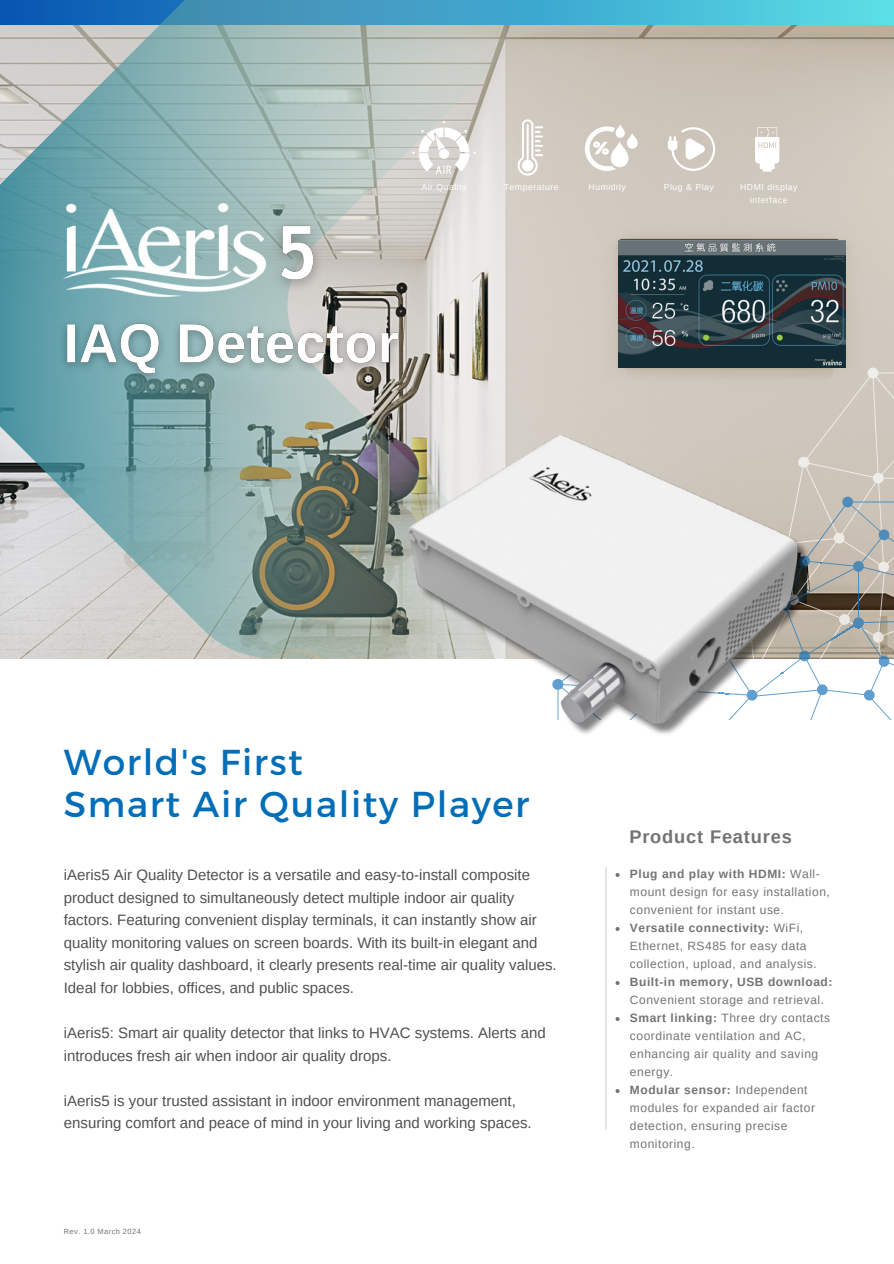
<style>
.page{position:relative;width:894px;height:1264px;background:#fff}
.page>*{position:absolute;margin:0;border:0;box-sizing:border-box;transform-origin:0 0}
.t1{font:36px/42.8px "Montserrat";letter-spacing:.045em;color:#036eb8}
.t2{font:700 18.3px "Arimo";letter-spacing:.045em;color:#737373}
.t3{font:15px/22.5px "Arimo";color:#505050}
.t4{font:12px/18px "Arimo";letter-spacing:.045em;color:#737373}
.t5{font:8.7px/13px "Arimo";letter-spacing:.06em;color:#fff;text-align:center}
.t6{font:7.5px "Arimo";letter-spacing:.06em;color:#737373}
.s1{font-weight:700}
</style>
<div class="page">
<img style="left:0;top:25px;width:893px;height:633px">
<img style="left:618px;top:240px;width:226px;height:127px">
<svg style="left:609px;top:0;width:284px;height:25px;background:#4fc9dd"></svg>
<svg style="left:0;top:0;width:609px;height:657px;background:#a1b5b5"></svg>
<hr style="left:605px;top:867px;width:1px;height:262px;background:#cecfcd">
<svg style="left:685px;top:367px;width:208px;height:129px;background:#ccc5bb"></svg>
<svg style="left:814px;top:496px;width:79px;height:223px"></svg>
<img style="left:404px;top:434px;width:410px;height:301px">
<img style="left:64px;top:204px;width:201px;height:92px">
<img style="left:262px;top:210px;width:71px;height:91px">
<img style="left:53px;top:312px;width:360px;height:78px">
<svg style="left:412px;top:121px;width:63px;height:53px"></svg>
<svg style="left:517px;top:119px;width:26px;height:57px"></svg>
<svg style="left:615px;top:124px;width:9px;height:14px"></svg>
<svg style="left:610px;top:141px;width:18px;height:26px"></svg>
<svg style="left:626px;top:133px;width:11px;height:16px"></svg>
<svg style="left:584px;top:126px;width:32px;height:45px"></svg>
<svg style="left:667px;top:127px;width:47px;height:44px"></svg>
<svg style="left:754px;top:127px;width:25px;height:44px"></svg>
<svg style="left:615px;top:873px;width:4px;height:4px"></svg>
<svg style="left:615px;top:927px;width:4px;height:4px"></svg>
<svg style="left:615px;top:981px;width:4px;height:4px"></svg>
<svg style="left:615px;top:1017px;width:4px;height:4px"></svg>
<svg style="left:615px;top:1089px;width:4px;height:4px"></svg>
<p class="t5" style="left:421px;top:180px;width:47px">Air Quality</p>
<p class="t5" style="left:503px;top:180px;width:56px">Temperature</p>
<p class="t5" style="left:588px;top:180px;width:39px">Humidity</p>
<h4 class="t5" style="left:663px;top:180px;width:52px">Plug &amp; Play</h4>
<h4 class="t5" style="left:740px;top:180px;width:59px">HDMI display interface</h4>
<h1 class="t1" style="left:64px;top:738px;width:467px">World's First<br>Smart Air Quality Player</h1>
<p class="t3" style="left:64px;top:864px;width:494px">iAeris5 Air Quality Detector is a versatile and easy-to-install composite product designed to simultaneously detect multiple indoor air quality factors. Featuring convenient display terminals, it can instantly show air quality monitoring values on screen boards. With its built-in elegant and stylish air quality dashboard, it clearly presents real-time air quality values.<br>Ideal for lobbies, offices, and public spaces.</p>
<p class="t3" style="left:64px;top:1021px;width:483px">iAeris5: Smart air quality detector that links to HVAC systems. Alerts and introduces fresh air when indoor air quality drops.</p>
<p class="t3" style="left:64px;top:1089px;width:469px">iAeris5 is your trusted assistant in indoor environment management, ensuring comfort and peace of mind in your living and working spaces.</p>
<h4 class="t6" style="left:64px;top:1227px;width:78px">Rev. 1.0 March 2024</h4>
<p class="t2" style="left:629px;top:826px;width:164px">Product Features</p>
<p class="t4" style="left:629px;top:864px;width:201px"><span class="s1">Plug and play with HDMI:</span> Wall&shy;mount design for easy installation, convenient for instant use.</p>
<p class="t4" style="left:629px;top:918px;width:188px"><span class="s1">Versatile connectivity:</span> WiFi,<br>Ethernet, RS485 for easy data collection, upload, and analysis.</p>
<h2 class="t4" style="left:629px;top:972px;width:204px"><span class="s1">Built-in memory, USB download:<br></span>Convenient storage and retrieval.</h2>
<h3 class="t4" style="left:629px;top:1008px;width:202px"><span class="s1">Smart linking:</span> Three dry contacts coordinate ventilation and AC, enhancing air quality and saving energy.</h3>
<h4 class="t4" style="left:629px;top:1080px;width:186px"><span class="s1">Modular sensor:</span> Independent modules for expanded air factor detection, ensuring precise monitoring.</h4>
</div>
